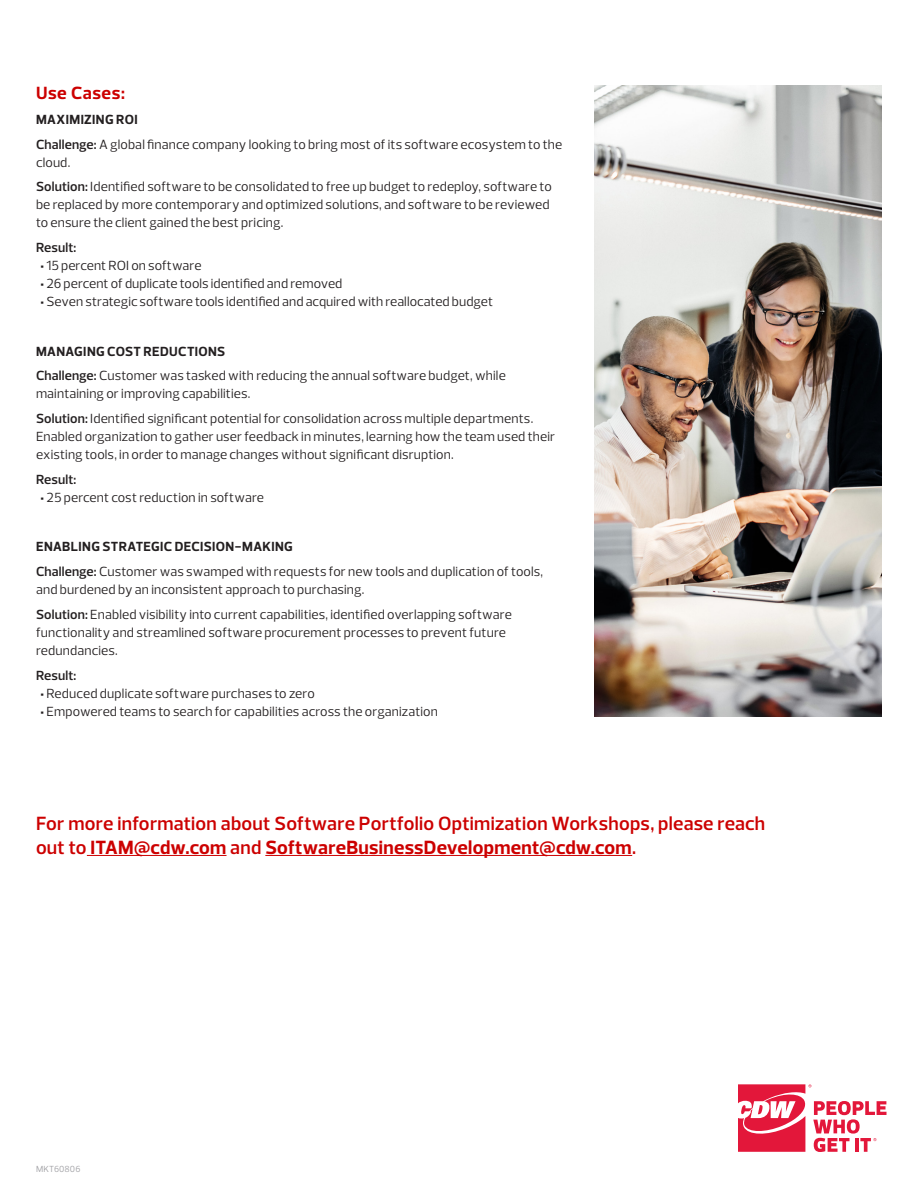
<style>
.page{position:relative;width:918px;height:1188px;background:#fff}
.page>*{position:absolute;margin:0;border:0;box-sizing:border-box;transform-origin:0 0}
.Body{font:600 19.5px/24px "Prelo";letter-spacing:.015em;color:#c00}
.Head_Small_-_Red{font:700 18px "Prelo";letter-spacing:.03em;color:#c00}
.Body-2{font:13.5px/18px "Prelo";letter-spacing:.01em;color:#231f20}
.Body-3{font:700 13.5px "Prelo";letter-spacing:.025em;color:#231f20}
.Body-4{font:600 13.5px "Prelo";letter-spacing:.01em;color:#231f20}
.Body-5{font:9px "Prelo";letter-spacing:.005em;color:#a1a1a5}
.s1{font-weight:600}
.s2{font-weight:900}
.s3{font-weight:700}
</style>
<div class="page">
<hr style="left:87px;top:855px;width:140px;height:1px;background:#c00">
<hr style="left:265px;top:855px;width:367px;height:1px;background:#c00">
<svg style="left:738px;top:1084px;width:149px;height:68px"></svg>
<img style="left:594px;top:86px;width:288px;height:630px">
<p class="Head_Small_-_Red" style="left:36px;top:82px;width:90px">Use Cases:</p>
<p class="Body-3" style="left:36px;top:111px;width:103px">MAXIMIZING ROI</p>
<p class="Body-2" style="left:36px;top:135px;width:528px"><span class="s1">Challenge:</span> A global finance company looking to bring most of its software ecosystem to the cloud.</p>
<p class="Body-2" style="left:36px;top:178px;width:517px"><span class="s1">Solution:</span> Identified software to be consolidated to free up budget to redeploy, software to be replaced by more contemporary and optimized solutions, and software to be reviewed to ensure the client gained the best pricing.</p>
<p class="Body-4" style="left:36px;top:239px;width:42px">Result:</p>
<p class="Body-2" style="left:41px;top:257px;width:162px"><span class="s2">•</span> 15 percent ROI on software</p>
<p class="Body-2" style="left:41px;top:275px;width:303px"><span class="s2">•</span> 26 percent of duplicate tools identified and removed</p>
<p class="Body-2" style="left:41px;top:293px;width:454px"><span class="s2">•</span> Seven strategic software tools identified and acquired with reallocated budget</p>
<p class="Body-3" style="left:36px;top:343px;width:191px">MANAGING COST REDUCTIONS</p>
<p class="Body-2" style="left:36px;top:367px;width:471px"><span class="s1">Challenge:</span> Customer was tasked with reducing the annual software budget, while maintaining or improving capabilities.</p>
<p class="Body-2" style="left:36px;top:410px;width:521px"><span class="s1">Solution:</span> Identified significant potential for consolidation across multiple departments.<br>Enabled organization to gather user feedback in minutes, learning how the team used their existing tools, in order to manage changes without significant disruption.</p>
<p class="Body-4" style="left:36px;top:471px;width:42px">Result:</p>
<p class="Body-2" style="left:41px;top:488px;width:225px"><span class="s2">•</span> 25 percent cost reduction in software</p>
<p class="Body-3" style="left:36px;top:538px;width:258px">ENABLING STRATEGIC DECISION-MAKING</p>
<p class="Body-2" style="left:36px;top:563px;width:509px"><span class="s1">Challenge:</span> Customer was swamped with requests for new tools and duplication of tools, and burdened by an inconsistent approach to purchasing.</p>
<p class="Body-2" style="left:36px;top:605px;width:477px"><span class="s1">Solution:</span> Enabled visibility into current capabilities, identified overlapping software functionality and streamlined software procurement processes to prevent future redundancies.</p>
<p class="Body-4" style="left:36px;top:667px;width:42px">Result:</p>
<p class="Body-2" style="left:41px;top:684px;width:276px"><span class="s2">•</span> Reduced duplicate software purchases to zero</p>
<p class="Body-2" style="left:41px;top:702px;width:399px"><span class="s2">•</span> Empowered teams to search for capabilities across the organization</p>
<p class="Body" style="left:36px;top:811px;width:731px">For more information about Software Portfolio Optimization Workshops, please reach out to <span class="s3">ITAM@cdw.com</span> and <span class="s3">SoftwareBusinessDevelopment@cdw.com</span>.</p>
<p class="Body-5" style="left:36px;top:1164px;width:46px">MKT60806</p>
</div>
